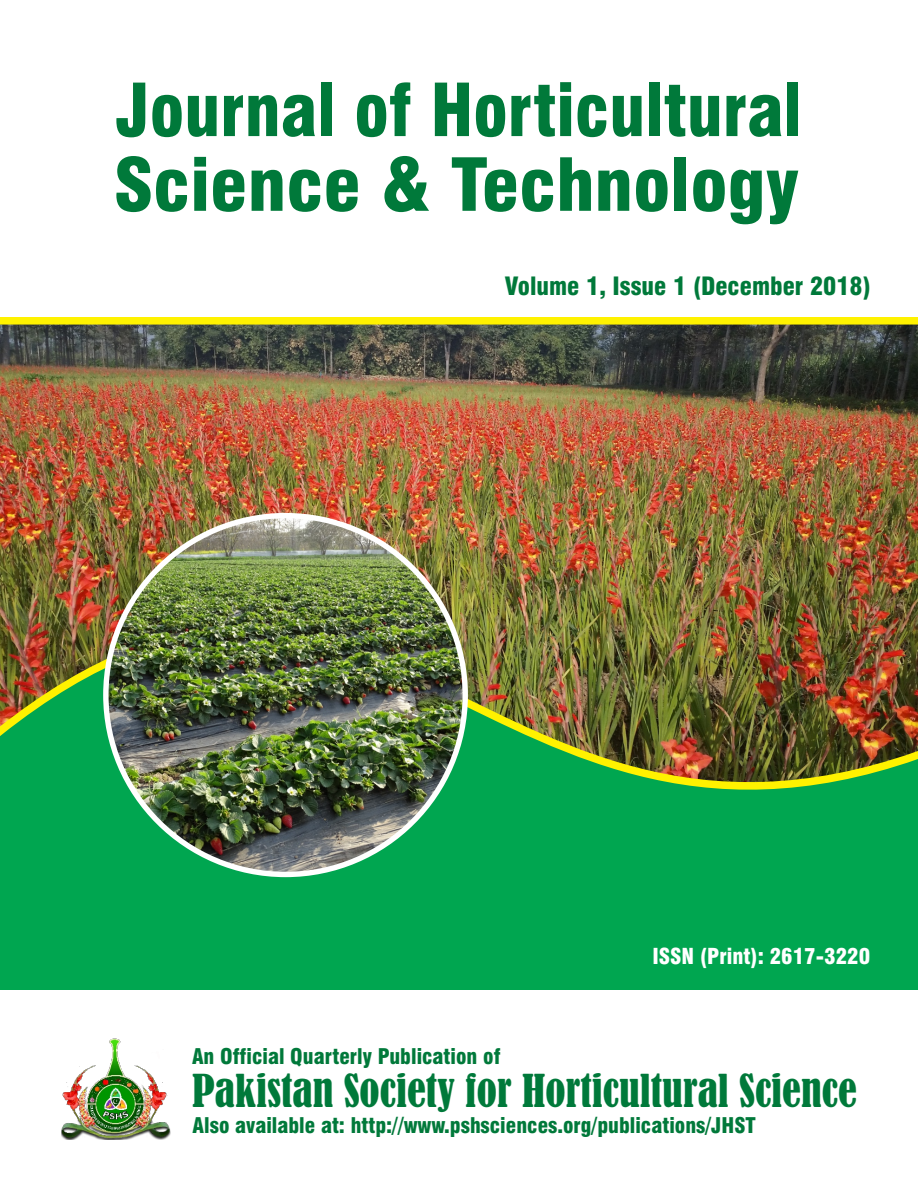
<style>
.page{position:relative;width:918px;height:1188px;background:#fff}
.page>*{position:absolute;margin:0;border:0;box-sizing:border-box;transform-origin:0 0}
.t1{font:900 condensed 71.1px "Swiss 721 BT";color:#00793a}
.t2{font:900 condensed 71.1px "Swiss 721 BT";color:#00793a;scale:1.06 1}
.t3{font:condensed 42.15px "Bernard";color:#00793a}
.t4{font:900 condensed 24.6px "Swiss 721 BT";color:#00793a}
.t5{font:900 condensed 21.45px "Swiss 721 BT";color:#fff}
.t6{font:900 condensed 21.15px "Swiss 721 BT";color:#00793a}
</style>
<div class="page">
<img style="left:62px;top:1039px;width:108px;height:101px">
<div style="left:0;top:317px;width:918px;height:673px;background:#00a650"></div>
<img style="left:0;top:317px;width:918px;height:561px">
<img style="left:106px;top:516px;width:359px;height:358px;border-radius:50%">
<h1 class="t1" style="left:116px;top:82px;width:688px">Journal of Horticultural</h1>
<h1 class="t2" style="left:114px;top:157px;width:648px">Science &amp; Technology</h1>
<p class="t4" style="left:505px;top:277px;width:368px">Volume 1, Issue 1 (December 2018)</p>
<p class="t5" style="left:653px;top:948px;width:219px">ISSN (Print): 2617-3220</p>
<p class="t6" style="left:192px;top:1048px;width:310px">An Official Quarterly Publication of</p>
<h2 class="t3" style="left:192px;top:1073px;width:666px">Pakistan Society for Horticultural Science</h2>
<p class="t6" style="left:193px;top:1117px;width:565px">Also available at: http://www.pshsciences.org/publications/JHST</p>
</div>
